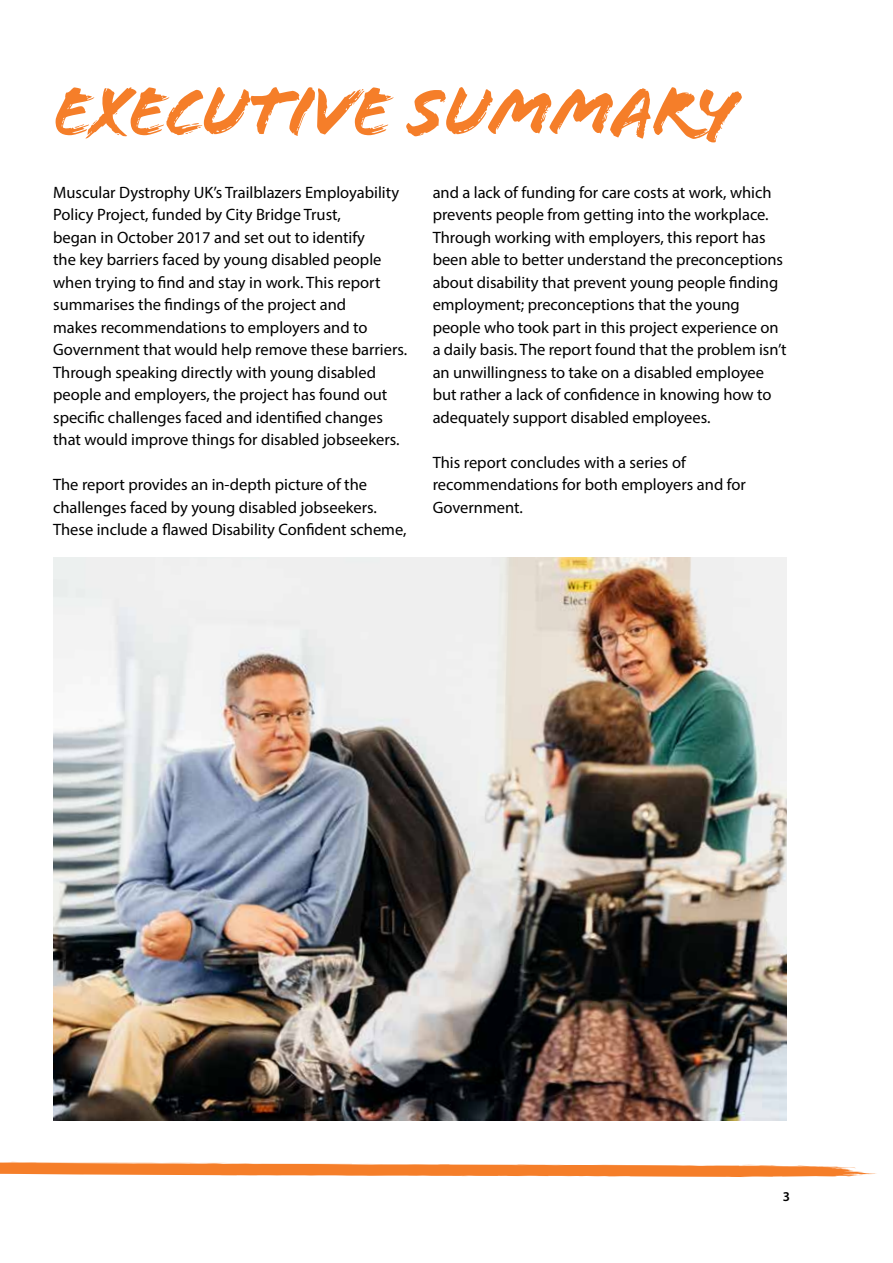
<style>
.page{position:relative;width:893px;height:1263px;background:#fff}
.page>*{position:absolute;margin:0;border:0;box-sizing:border-box;transform-origin:0 0}
.t1{font:72px "Flood Std";letter-spacing:-.02em;color:#f57e29}
.t2{font:16.5px/22.5px "Myriad Pro";color:#000}
.t3{font:600 13.5px "Myriad Pro";color:#000}
</style>
<div class="page">
<svg style="left:0;top:1161px;width:877px;height:16px"></svg>
<img style="left:53px;top:558px;width:734px;height:562px">
<h1 class="t1" style="left:53px;top:70px;width:685px">EXECUTIVE SUMMARY</h1>
<p class="t2" style="left:53px;top:180px;width:356px">Muscular Dystrophy UK’s Trailblazers Employability Policy Project, funded by City Bridge Trust,<br>began in October 2017 and set out to identify<br>the key barriers faced by young disabled people when trying to find and stay in work. This report summarises the findings of the project and<br>makes recommendations to employers and to Government that would help remove these barriers.<br>Through speaking directly with young disabled people and employers, the project has found out specific challenges faced and identified changes that would improve things for disabled jobseekers.</p>
<p class="t2" style="left:53px;top:473px;width:355px">The report provides an in-depth picture of the challenges faced by young disabled jobseekers.<br>These include a flawed Disability Confident scheme,</p>
<p class="t2" style="left:433px;top:181px;width:356px">and a lack of funding for care costs at work, which prevents people from getting into the workplace.<br>Through working with employers, this report has been able to better understand the preconceptions about disability that prevent young people finding employment; preconceptions that the young people who took part in this project experience on a daily basis. The report found that the problem isn’t an unwillingness to take on a disabled employee but rather a lack of confidence in knowing how to adequately support disabled employees.</p>
<p class="t2" style="left:433px;top:451px;width:315px">This report concludes with a series of recommendations for both employers and for<br>Government.</p>
<p class="t3" style="left:783px;top:1188px;width:9px">3</p>
</div>
